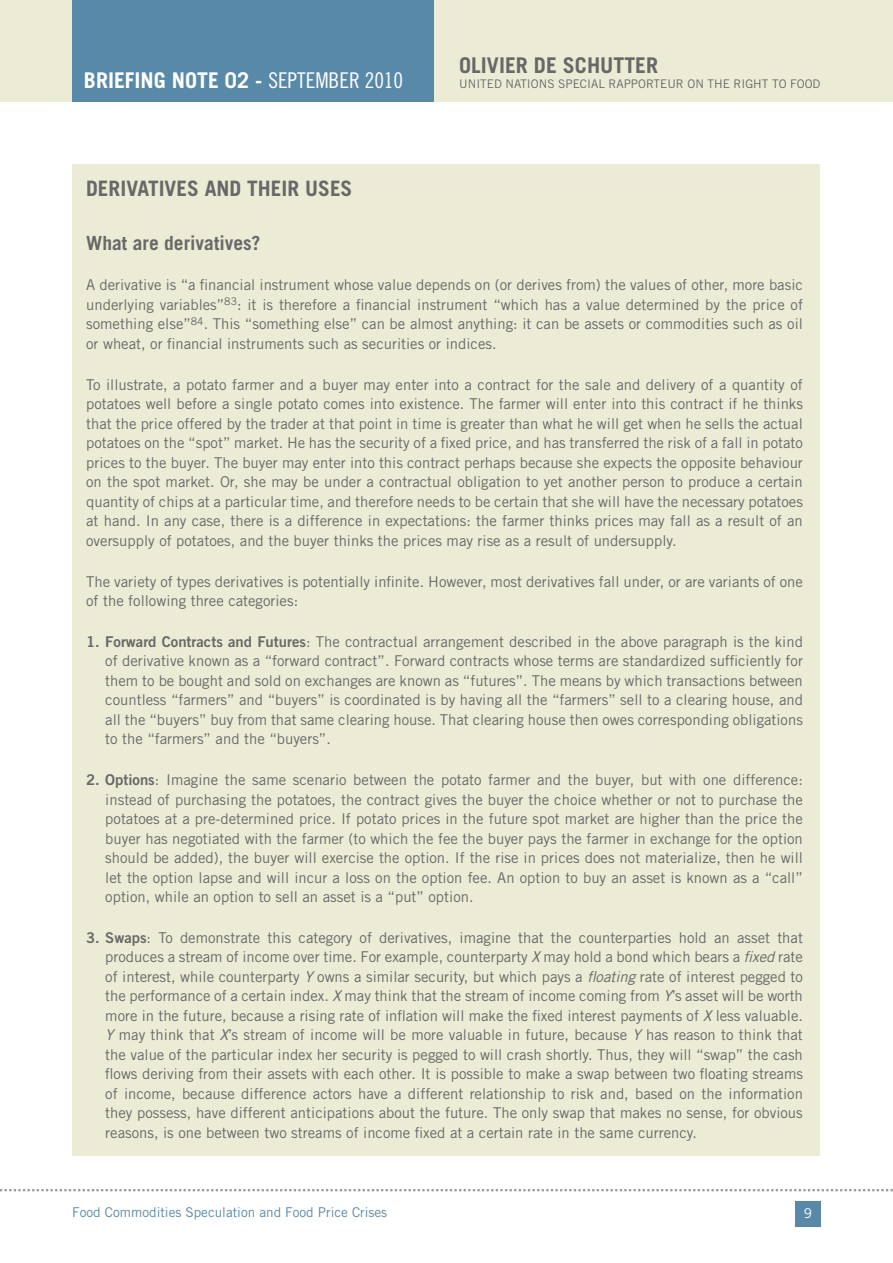
<style>
.page{position:relative;width:893px;height:1263px;background:#fff}
.page>*{position:absolute;margin:0;border:0;box-sizing:border-box;transform-origin:0 0}
.t1{font:700 21.75px "Trade Gothic LT Std";color:#fff}
.t2{font:700 21.75px "Trade Gothic LT Std";color:#686868}
.t3{font:700 21.3px "Trade Gothic LT Std";color:#686868}
.t4{font:700 19.5px "Trade Gothic LT Std";color:#686868}
.t5{font:14.85px/19.5px "Trade Gothic LT Std";color:#686868;text-align:justify}
.t6{font:13.5px "Trade Gothic LT Std";color:#5989a8}
.t7{font:13.5px "Trade Gothic LT Std";color:#fff}
.t8{font:11.85px "Trade Gothic LT Std";color:#686868}
.s1{font-family:"Trade Gothic LT Std Cn 18";font-weight:400}
.s2{font-family:"Trade Gothic LT Std Bd 2"}
.s3{font-style:italic}
</style>
<div class="page">
<div style="left:0;top:0;width:893px;height:101px;background:#ececd6"></div>
<div style="left:72px;top:0;width:362px;height:101px;background:#5989a8"></div>
<svg style="left:0;top:1189px;width:893px;height:2px"></svg>
<div style="left:795px;top:1201px;width:26px;height:25px;background:#5989a8"></div>
<div style="left:72px;top:164px;width:748px;height:991px;background:#ececd6"></div>
<h1 class="t1" style="left:84px;top:67px;width:321px">BRIEFING NOTE 02 - <span class="s1">SEPTEMBER 2010</span></h1>
<h1 class="t2" style="left:459px;top:52px;width:200px">OLIVIER DE SCHUTTER</h1>
<p class="t8" style="left:459px;top:76px;width:363px">UNITED NATIONS SPECIAL RAPPORTEUR ON THE RIGHT TO FOOD</p>
<h2 class="t3" style="left:86px;top:175px;width:268px">DERIVATIVES AND THEIR USES</h2>
<h3 class="t4" style="left:86px;top:231px;width:176px">What are derivatives?</h3>
<p class="t5" style="left:86px;top:275px;width:718px">A derivative is “a financial instrument whose value depends on (or derives from) the values of other, more basic underlying variables”<sup>83</sup>: it is therefore a financial instrument “which has a value determined by the price of something else”<sup>84</sup>. This “something else” can be almost anything: it can be assets or commodities such as oil or wheat, or financial instruments such as securities or indices.</p>
<p class="t5" style="left:86px;top:374px;width:718px">To illustrate, a potato farmer and a buyer may enter into a contract for the sale and delivery of a quantity of potatoes well before a single potato comes into existence. The farmer will enter into this contract if he thinks that the price offered by the trader at that point in time is greater than what he will get when he sells the actual potatoes on the “spot” market. He has the security of a fixed price, and has transferred the risk of a fall in potato prices to the buyer. The buyer may enter into this contract perhaps because she expects the opposite behaviour on the spot market. Or, she may be under a contractual obligation to yet another person to produce a certain quantity of chips at a particular time, and therefore needs to be certain that she will have the necessary potatoes at hand. In any case, there is a difference in expectations: the farmer thinks prices may fall as a result of an oversupply of potatoes, and the buyer thinks the prices may rise as a result of undersupply.</p>
<p class="t5" style="left:86px;top:571px;width:718px">The variety of types derivatives is potentially infinite. However, most derivatives fall under, or are variants of one of the following three categories:</p>
<p class="t5" style="left:105px;top:631px;width:699px;text-indent:-19px"><span class="s2">1. Forward Contracts and Futures</span>: The contractual arrangement described in the above paragraph is the kind of derivative known as a “forward contract”. Forward contracts whose terms are standardized sufficiently for them to be bought and sold on exchanges are known as “futures”. The means by which transactions between countless “farmers” and “buyers” is coordinated is by having all the “farmers” sell to a clearing house, and all the “buyers” buy from that same clearing house. That clearing house then owes corresponding obligations to the “farmers” and the “buyers”.</p>
<p class="t5" style="left:105px;top:770px;width:699px;text-indent:-19px"><span class="s2">2. Options</span>: Imagine the same scenario between the potato farmer and the buyer, but with one difference: instead of purchasing the potatoes, the contract gives the buyer the choice whether or not to purchase the potatoes at a pre-determined price. If potato prices in the future spot market are higher than the price the buyer has negotiated with the farmer (to which the fee the buyer pays the farmer in exchange for the option should be added), the buyer will exercise the option. If the rise in prices does not materialize, then he will let the option lapse and will incur a loss on the option fee. An option to buy an asset is known as a “call” option, while an option to sell an asset is a “put” option.</p>
<p class="t5" style="left:105px;top:927px;width:699px;text-indent:-19px"><span class="s2">3. Swaps</span>: To demonstrate this category of derivatives, imagine that the counterparties hold an asset that produces a stream of income over time. For example, counterparty <span class="s3">X</span> may hold a bond which bears a <span class="s3">fixed</span> rate of interest, while counterparty <span class="s3">Y</span> owns a similar security, but which pays a <span class="s3">floating</span> rate of interest pegged to the performance of a certain index. <span class="s3">X</span> may think that the stream of income coming from <span class="s3">Y</span>’s asset will be worth more in the future, because a rising rate of inflation will make the fixed interest payments of <span class="s3">X</span> less valuable.<br><span class="s3">Y</span> may think that <span class="s3">X</span>’s stream of income will be more valuable in future, because <span class="s3">Y</span> has reason to think that the value of the particular index her security is pegged to will crash shortly. Thus, they will “swap” the cash flows deriving from their assets with each other. It is possible to make a swap between two floating streams of income, because difference actors have a different relationship to risk and, based on the information they possess, have different anticipations about the future. The only swap that makes no sense, for obvious reasons, is one between two streams of income fixed at a certain rate in the same currency.</p>
<p class="t6" style="left:72px;top:1204px;width:316px">Food Commodities Speculation and Food Price Crises</p>
<p class="t7" style="left:804px;top:1205px;width:10px">9</p>
</div>
